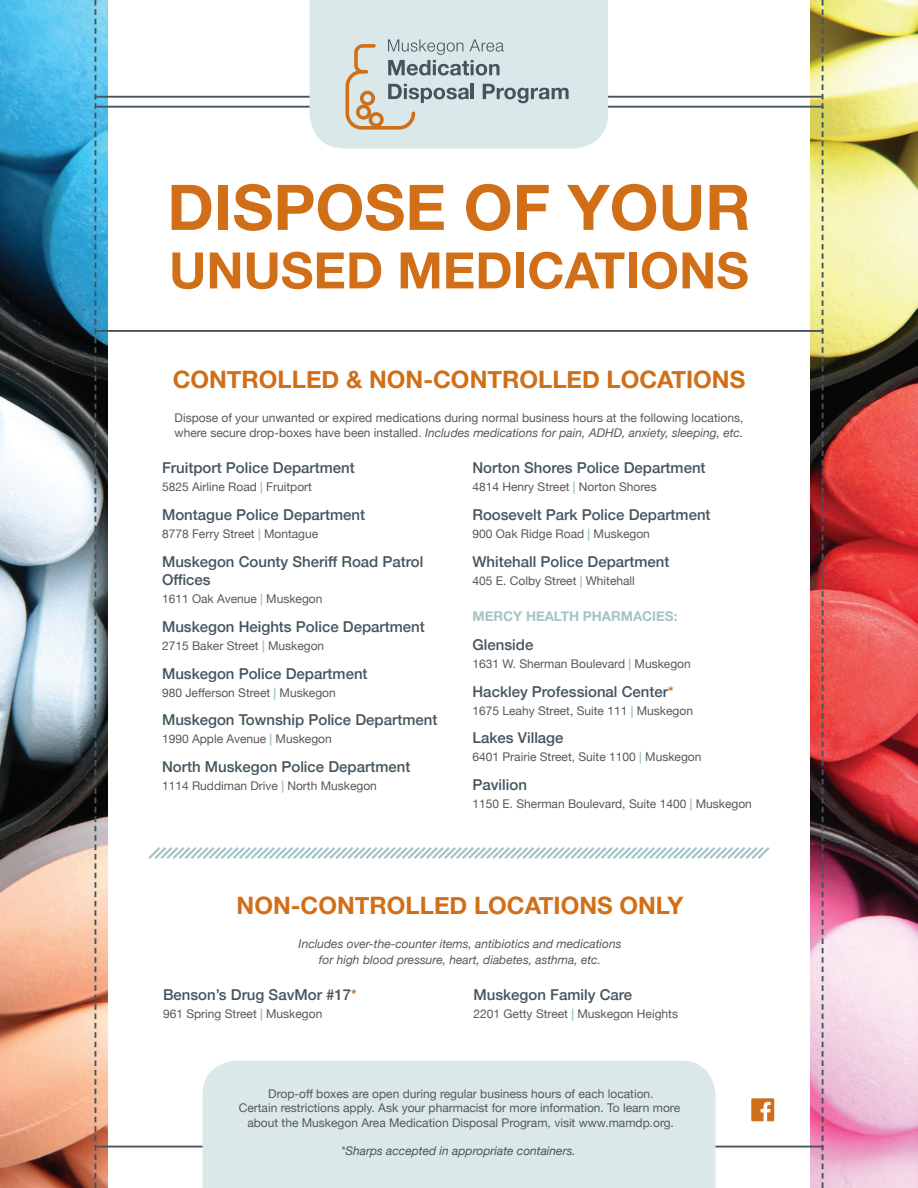
<style>
.page{position:relative;width:918px;height:1188px;background:#fff}
.page>*{position:absolute;margin:0;border:0;box-sizing:border-box;transform-origin:0 0}
.t1{font:700 63px "Helvetica Neue";color:#d06f18}
.t2{font:700 50.25px "Helvetica Neue";color:#d06f18}
.t3{font:700 24px "Helvetica Neue";color:#d06f18}
.t4{font:500 15px/18px "Helvetica Neue";color:#45555f}
.t5{font:700 13.5px "Helvetica Neue";color:#a4c4c6}
.t6{font:12px/14.4px "Helvetica Neue";color:#57585a}
.t7{font:italic 12px/15.8px "Helvetica Neue";color:#57585a;text-align:center}
.t8{font:italic 12px "Helvetica Neue";color:#45555f}
.s1{font-style:italic}
.s2{font-weight:700;color:#a4c4c6}
.s3{color:#d06f18}
</style>
<div class="page">
<img style="left:0;top:0;width:108px;height:1188px">
<img style="left:810px;top:0;width:108px;height:1188px">
<svg style="left:94px;top:0;width:2px;height:1188px;background:#677880"></svg>
<img style="left:822px;top:0;width:2px;height:1188px">
<hr style="left:96px;top:96px;width:726px;height:2px;background:#45555f">
<hr style="left:96px;top:106px;width:727px;height:2px;background:#45555f">
<div style="left:310px;top:0;width:298px;height:148px;background:#dae8e9"></div>
<svg style="left:346px;top:39px;width:223px;height:91px;background:#c8d1ce"></svg>
<hr style="left:97px;top:330px;width:727px;height:2px;background:#45555f">
<hr style="left:96px;top:1146px;width:728px;height:2px;background:#45555f">
<svg style="left:751px;top:1098px;width:23px;height:23px"></svg>
<div style="left:202px;top:1061px;width:514px;height:127px;background:#dae8e9"></div>
<svg style="left:148px;top:847px;width:622px;height:12px"></svg>
<p class="t1" style="left:167px;top:158px;width:585px">DISPOSE OF YOUR</p>
<p class="t2" style="left:169px;top:231px;width:581px">UNUSED MEDICATIONS</p>
<p class="t3" style="left:173px;top:361px;width:574px">CONTROLLED &amp; NON-CONTROLLED LOCATIONS</p>
<p class="t6" style="left:175px;top:410px;width:570px;line-height:15.8px">Dispose of your unwanted or expired medications during normal business hours at the following locations, where secure drop-boxes have been installed. <span class="s1">Includes medications for pain, ADHD, anxiety, sleeping, etc.</span></p>
<p class="t4" style="left:162px;top:458px;width:194px">Fruitport Police Department</p>
<p class="t6" style="left:162px;top:481px;width:152px">5825 Airline Road <span class="s2">|</span> Fruitport</p>
<p class="t4" style="left:162px;top:505px;width:205px">Montague Police Department</p>
<p class="t6" style="left:162px;top:527px;width:158px">8778 Ferry Street <span class="s2">|</span> Montague</p>
<p class="t4" style="left:162px;top:551px;width:263px">Muskegon County Sheriff Road Patrol<br>Offices</p>
<p class="t6" style="left:162px;top:592px;width:162px">1611 Oak Avenue <span class="s2">|</span> Muskegon</p>
<p class="t4" style="left:162px;top:616px;width:264px">Muskegon Heights Police Department</p>
<p class="t6" style="left:162px;top:639px;width:164px">2715 Baker Street <span class="s2">|</span> Muskegon</p>
<p class="t4" style="left:162px;top:663px;width:207px">Muskegon Police Department</p>
<p class="t6" style="left:162px;top:686px;width:175px">980 Jefferson Street <span class="s2">|</span> Muskegon</p>
<p class="t4" style="left:162px;top:710px;width:277px">Muskegon Township Police Department</p>
<p class="t6" style="left:162px;top:733px;width:171px">1990 Apple Avenue <span class="s2">|</span> Muskegon</p>
<p class="t4" style="left:162px;top:757px;width:250px">North Muskegon Police Department</p>
<p class="t6" style="left:162px;top:779px;width:216px">1114 Ruddiman Drive <span class="s2">|</span> North Muskegon</p>
<p class="t4" style="left:472px;top:458px;width:235px">Norton Shores Police Department</p>
<p class="t6" style="left:472px;top:481px;width:186px">4814 Henry Street <span class="s2">|</span> Norton Shores</p>
<p class="t4" style="left:472px;top:505px;width:240px">Roosevelt Park Police Department</p>
<p class="t6" style="left:472px;top:527px;width:179px">900 Oak Ridge Road <span class="s2">|</span> Muskegon</p>
<p class="t4" style="left:472px;top:551px;width:198px">Whitehall Police Department</p>
<p class="t6" style="left:472px;top:574px;width:164px">405 E. Colby Street <span class="s2">|</span> Whitehall</p>
<p class="t5" style="left:472px;top:606px;width:207px">MERCY HEALTH PHARMACIES:</p>
<p class="t4" style="left:472px;top:634px;width:62px">Glenside</p>
<p class="t6" style="left:472px;top:657px;width:220px">1631 W. Sherman Boulevard <span class="s2">|</span> Muskegon</p>
<p class="t4" style="left:472px;top:681px;width:203px">Hackley Professional Center<span class="s3">*</span></p>
<p class="t6" style="left:472px;top:704px;width:222px">1675 Leahy Street, Suite 111 <span class="s2">|</span> Muskegon</p>
<p class="t4" style="left:472px;top:728px;width:93px">Lakes Village</p>
<p class="t6" style="left:472px;top:751px;width:230px">6401 Prairie Street, Suite 1100 <span class="s2">|</span> Muskegon</p>
<p class="t4" style="left:472px;top:775px;width:56px">Pavilion</p>
<p class="t6" style="left:472px;top:797px;width:281px">1150 E. Sherman Boulevard, Suite 1400 <span class="s2">|</span> Muskegon</p>
<p class="t3" style="left:237px;top:887px;width:448px">NON-CONTROLLED LOCATIONS ONLY</p>
<p class="t7" style="left:299px;top:937px;width:324px">Includes over-the-counter items, antibiotics and medications for high blood pressure, heart, diabetes, asthma, etc.</p>
<p class="t4" style="left:163px;top:984px;width:195px">Benson’s Drug SavMor #17<span class="s3">*</span></p>
<p class="t6" style="left:163px;top:1007px;width:161px">961 Spring Street <span class="s2">|</span> Muskegon</p>
<p class="t4" style="left:474px;top:984px;width:160px">Muskegon Family Care</p>
<p class="t6" style="left:474px;top:1007px;width:206px">2201 Getty Street <span class="s2">|</span> Muskegon Heights</p>
<p class="t6" style="left:239px;top:1087px;width:443px;text-align:center">Drop-off boxes are open during regular business hours of each location.<br>Certain restrictions apply. Ask your pharmacist for more information. To learn more about the Muskegon Area Medication Disposal Program, visit www.mamdp.org.</p>
<p class="t8" style="left:341px;top:1142px;width:236px">*Sharps accepted in appropriate containers.</p>
</div>
